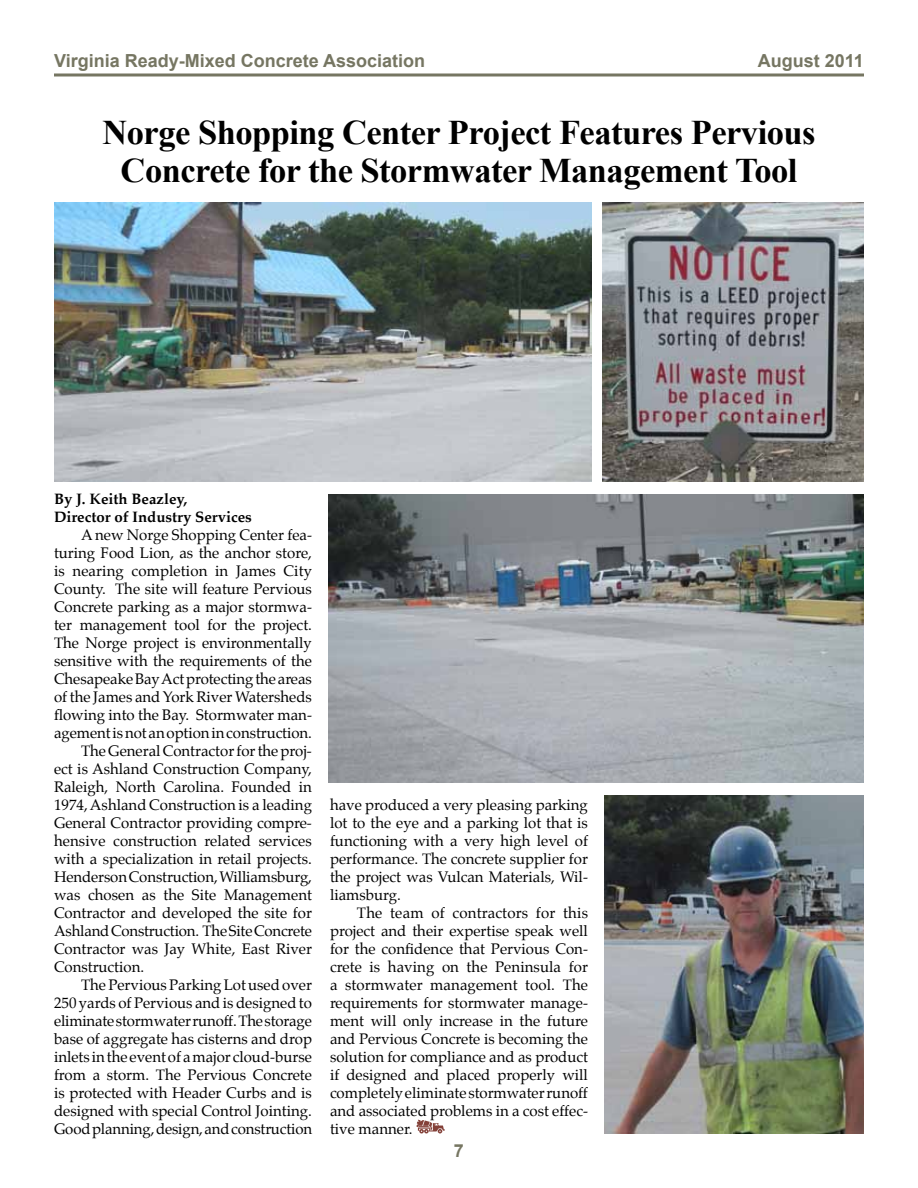
<style>
.page{position:relative;width:918px;height:1188px;background:#fff}
.page>*{position:absolute;margin:0;border:0;box-sizing:border-box;transform-origin:0 0}
.t1{font:700 34.5px/37.5px "Times New Roman";letter-spacing:-.015em;color:#000;text-align:center}
.t2{font:700 18px "Arial";color:#767662}
.t3{font:15px/18px "Palatino";color:#000;text-align:justify}
.t4{font:700 15px/18px "Palatino";color:#000}
</style>
<div class="page">
<hr style="left:54px;top:73px;width:810px;height:3px;background:#767662">
<svg style="left:416px;top:1120px;width:29px;height:14px"></svg>
<img style="left:54px;top:202px;width:537px;height:280px">
<img style="left:328px;top:495px;width:536px;height:288px">
<img style="left:602px;top:202px;width:262px;height:280px">
<img style="left:605px;top:796px;width:259px;height:338px">
<p class="t2" style="left:54px;top:49px;width:373px">Virginia Ready-Mixed Concrete Association</p>
<p class="t2" style="left:758px;top:49px;width:108px">August 2011</p>
<h1 class="t1" style="left:102px;top:113px;width:715px">Norge Shopping Center Project Features Pervious<br>Concrete for the Stormwater Management Tool</h1>
<p class="t4" style="left:54px;top:490px;width:199px">By J. Keith Beazley,<br>Director of Industry Services</p>
<p class="t3" style="left:81px;top:526px;width:233px">A new Norge Shopping Center fea-</p>
<p class="t3" style="left:54px;top:544px;width:259px">turing Food Lion, as the anchor store,</p>
<p class="t3" style="left:54px;top:562px;width:260px">is nearing completion in James City</p>
<p class="t3" style="left:54px;top:580px;width:260px">County. The site will feature Pervious</p>
<p class="t3" style="left:54px;top:598px;width:260px">Concrete parking as a major stormwa-</p>
<p class="t3" style="left:54px;top:616px;width:260px">ter management tool for the project.</p>
<p class="t3" style="left:54px;top:634px;width:259px">The Norge project is environmentally</p>
<p class="t3" style="left:54px;top:652px;width:259px">sensitive with the requirements of the</p>
<p class="t3" style="left:54px;top:670px;width:259px">Chesapeake Bay Act protecting the areas</p>
<p class="t3" style="left:54px;top:688px;width:259px">of the James and York River Watersheds</p>
<p class="t3" style="left:54px;top:706px;width:260px">flowing into the Bay. Stormwater man-</p>
<p class="t3" style="left:54px;top:724px;width:260px">agement is not an option in construction.</p>
<p class="t3" style="left:81px;top:742px;width:232px">The General Contractor for the proj-</p>
<p class="t3" style="left:54px;top:760px;width:259px">ect is Ashland Construction Company,</p>
<p class="t3" style="left:54px;top:778px;width:260px">Raleigh, North Carolina. Founded in</p>
<p class="t3" style="left:54px;top:796px;width:260px">1974, Ashland Construction is a leading</p>
<p class="t3" style="left:54px;top:814px;width:259px">General Contractor providing compre-</p>
<p class="t3" style="left:54px;top:832px;width:259px">hensive construction related services</p>
<p class="t3" style="left:54px;top:850px;width:259px">with a specialization in retail projects.</p>
<p class="t3" style="left:54px;top:868px;width:259px">Henderson Construction, Williamsburg,</p>
<p class="t3" style="left:54px;top:886px;width:260px">was chosen as the Site Management</p>
<p class="t3" style="left:54px;top:904px;width:259px">Contractor and developed the site for</p>
<p class="t3" style="left:54px;top:922px;width:260px">Ashland Construction. The Site Concrete</p>
<p class="t3" style="left:54px;top:940px;width:259px">Contractor was Jay White, East River</p>
<p class="t3" style="left:54px;top:958px;width:92px">Construction.</p>
<p class="t3" style="left:81px;top:976px;width:232px">The Pervious Parking Lot used over</p>
<p class="t3" style="left:54px;top:994px;width:260px">250 yards of Pervious and is designed to</p>
<p class="t3" style="left:54px;top:1012px;width:260px">eliminate stormwater runoff. The storage</p>
<p class="t3" style="left:54px;top:1030px;width:260px">base of aggregate has cisterns and drop</p>
<p class="t3" style="left:54px;top:1048px;width:259px">inlets in the event of a major cloud-burse</p>
<p class="t3" style="left:54px;top:1066px;width:259px">from a storm. The Pervious Concrete</p>
<p class="t3" style="left:54px;top:1084px;width:259px">is protected with Header Curbs and is</p>
<p class="t3" style="left:54px;top:1102px;width:259px">designed with special Control Jointing.</p>
<p class="t3" style="left:54px;top:1120px;width:260px">Good planning, design, and construction</p>
<p class="t3" style="left:330px;top:796px;width:260px">have produced a very pleasing parking lot to the eye and a parking lot that is functioning with a very high level of performance. The concrete supplier for the project was Vulcan Materials, Wil&shy;liamsburg.</p>
<p class="t3" style="left:330px;top:904px;width:260px;text-indent:27px">The team of contractors for this project and their expertise speak well for the confidence that Pervious Con&shy;crete is having on the Peninsula for a stormwater management tool. The requirements for stormwater manage&shy;ment will only increase in the future and Pervious Concrete is becoming the solution for compliance and as product if designed and placed properly will completely eliminate stormwater runoff and associated problems in a cost effec&shy;tive manner.</p>
<p class="t2" style="left:454px;top:1139px;width:12px">7</p>
</div>
